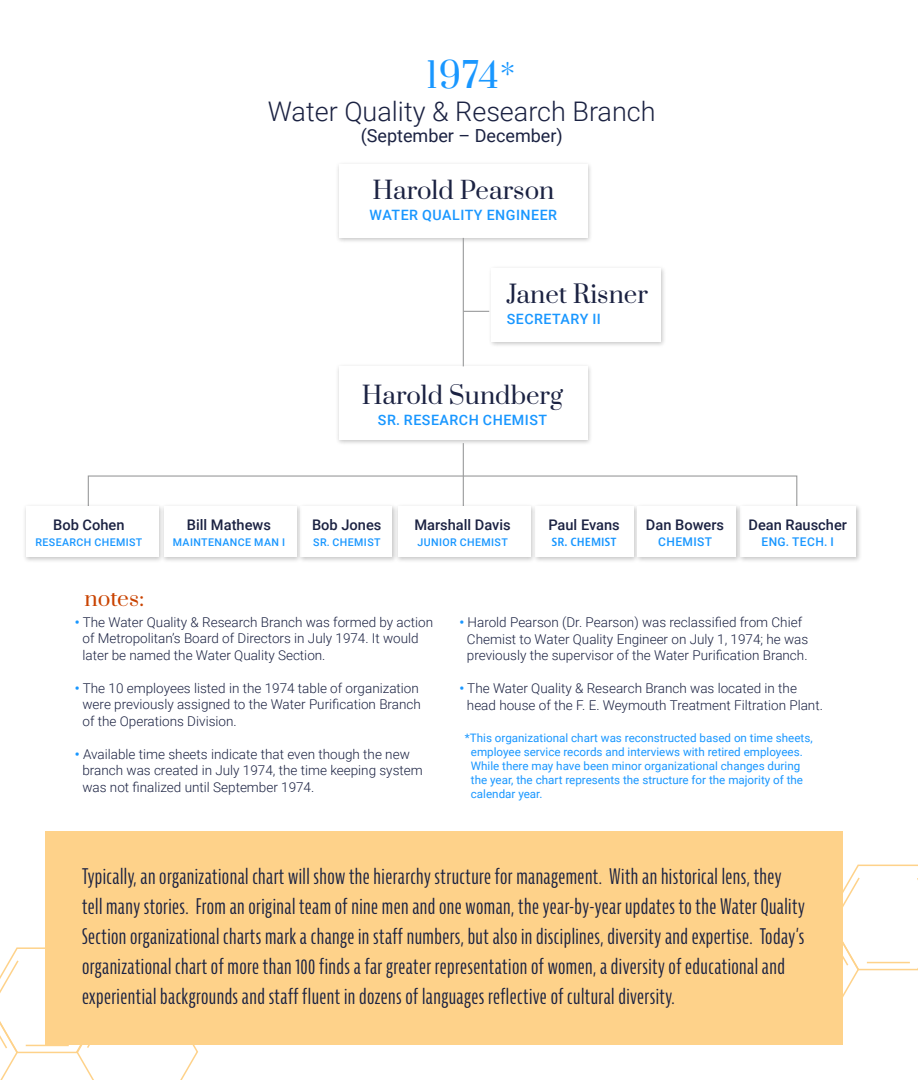
<style>
.page{position:relative;width:918px;height:1080px;background:#fff}
.page>*{position:absolute;margin:0;border:0;box-sizing:border-box;transform-origin:0 0}
.t1{font:34.5px "Prata";color:#1997ff}
.t2{font:300 27px "Roboto";color:#1b2242}
.t3{font:24px "Prata";color:#1b2242}
.t4{font:extra-condensed 21px/30px "Bernina Sans";letter-spacing:.02em;color:#1b2242}
.t5{font:21px "Prata";color:#c94300}
.t6{font:18px "Roboto";color:#1b2242}
.t7{font:500 14.55px "Roboto";color:#1b2242}
.t8{font:500 14.25px "Roboto";letter-spacing:.035em;color:#1997ff}
.t9{font:300 13.5px/16.5px "Roboto";color:#1b2242}
.t10{font:500 12px "Roboto";letter-spacing:.035em;color:#1997ff}
.t11{font:600 condensed 12px "Bernina Sans";color:#1997ff}
.t12{font:11.7px/14px "Roboto";color:#1997ff}
.t13{font:500 10.65px "Roboto";letter-spacing:.035em;color:#1997ff}
.s1{font-weight:700;color:#1997ff}
</style>
<div class="page">
<hr style="left:917px;top:822px;width:1px;height:258px;background:#2d79be">
<div style="left:336px;top:363px;width:257px;height:83px;background:#000;opacity:.23"></div>
<div style="left:339px;top:367px;width:248px;height:73px;background:#fff"></div>
<div style="left:488px;top:265px;width:178px;height:82px;background:#000;opacity:.23"></div>
<div style="left:491px;top:268px;width:169px;height:74px;background:#fff"></div>
<div style="left:336px;top:161px;width:257px;height:83px;background:#000;opacity:.23"></div>
<div style="left:339px;top:164px;width:248px;height:74px;background:#fff"></div>
<svg style="left:87px;top:475px;width:711px;height:28px"></svg>
<hr style="left:463px;top:443px;width:1px;height:70px;background:#9a9b9c">
<hr style="left:463px;top:238px;width:1px;height:128px;background:#9a9b9c">
<svg style="left:464px;top:311px;width:25px;height:1px"></svg>
<div style="left:23px;top:503px;width:142px;height:60px;background:#000;opacity:.23"></div>
<div style="left:26px;top:506px;width:133px;height:51px;background:#fff"></div>
<div style="left:297px;top:503px;width:101px;height:60px;background:#000;opacity:.23"></div>
<div style="left:300px;top:506px;width:92px;height:51px;background:#fff"></div>
<div style="left:737px;top:503px;width:125px;height:60px;background:#000;opacity:.23"></div>
<div style="left:741px;top:506px;width:115px;height:51px;background:#fff"></div>
<div style="left:532px;top:503px;width:107px;height:60px;background:#000;opacity:.23"></div>
<div style="left:535px;top:506px;width:98px;height:51px;background:#fff"></div>
<div style="left:634px;top:503px;width:108px;height:60px;background:#000;opacity:.23"></div>
<div style="left:638px;top:506px;width:98px;height:51px;background:#fff"></div>
<div style="left:160px;top:503px;width:142px;height:60px;background:#000;opacity:.23"></div>
<div style="left:164px;top:506px;width:133px;height:51px;background:#fff"></div>
<div style="left:394px;top:503px;width:142px;height:60px;background:#000;opacity:.23"></div>
<div style="left:398px;top:506px;width:133px;height:51px;background:#fff"></div>
<svg style="left:842px;top:864px;width:76px;height:160px"></svg>
<svg style="left:0;top:947px;width:198px;height:133px"></svg>
<div style="left:45px;top:831px;width:797px;height:214px;background:#fed28a"></div>
<h1 class="t1" style="left:426px;top:47px;width:91px">1974*</h1>
<h2 class="t2" style="left:268px;top:92px;width:389px">Water Quality &amp; Research Branch</h2>
<h3 class="t6" style="left:361px;top:123px;width:204px">(September – December)</h3>
<h3 class="t3" style="left:372px;top:170px;width:184px">Harold Pearson</h3>
<p class="t8" style="left:370px;top:205px;width:189px">WATER QUALITY ENGINEER</p>
<h3 class="t3" style="left:507px;top:274px;width:143px">Janet Risner</h3>
<p class="t8" style="left:507px;top:309px;width:96px">SECRETARY II</p>
<h3 class="t3" style="left:362px;top:375px;width:203px">Harold Sundberg</h3>
<p class="t8" style="left:378px;top:410px;width:171px">SR. RESEARCH CHEMIST</p>
<p class="t7" style="left:53px;top:514px;width:73px">Bob Cohen</p>
<p class="t13" style="left:36px;top:535px;width:108px">RESEARCH CHEMIST</p>
<h3 class="t5" style="left:85px;top:580px;width:61px">notes:</h3>
<p class="t7" style="left:187px;top:514px;width:86px">Bill Mathews</p>
<p class="t13" style="left:173px;top:535px;width:114px">MAINTENANCE MAN I</p>
<p class="t7" style="left:312px;top:514px;width:71px">Bob Jones</p>
<p class="t13" style="left:313px;top:535px;width:69px">SR. CHEMIST</p>
<p class="t7" style="left:414px;top:514px;width:98px">Marshall Davis</p>
<p class="t13" style="left:418px;top:535px;width:92px">JUNIOR CHEMIST</p>
<p class="t7" style="left:548px;top:514px;width:73px">Paul Evans</p>
<p class="t11" style="left:552px;top:534px;width:67px">SR. CHEMIST</p>
<p class="t7" style="left:646px;top:514px;width:80px">Dan Bowers</p>
<p class="t10" style="left:658px;top:533px;width:56px">CHEMIST</p>
<p class="t7" style="left:748px;top:514px;width:100px">Dean Rauscher</p>
<p class="t10" style="left:761px;top:533px;width:74px">ENG. TECH. I</p>
<p class="t9" style="left:82px;top:613px;width:352px;text-indent:-8px"><span class="s1">•</span> The Water Quality &amp; Research Branch was formed by action of Metropolitan’s Board of Directors in July 1974. It would later be named the Water Quality Section.</p>
<p class="t9" style="left:82px;top:679px;width:340px;text-indent:-8px"><span class="s1">•</span> The 10 employees listed in the 1974 table of organization were previously assigned to the Water Purification Branch of the Operations Division.</p>
<p class="t9" style="left:82px;top:745px;width:342px;text-indent:-8px"><span class="s1">•</span> Available time sheets indicate that even though the new branch was created in July 1974, the time keeping system was not finalized until September 1974.</p>
<p class="t9" style="left:459px;top:613px;width:350px;text-align:center"><span class="s1">•</span> Harold Pearson (Dr. Pearson) was reclassified from Chief<br>Chemist to Water Quality Engineer on July 1, 1974; he was previously the supervisor of the Water Purification Branch.</p>
<p class="t9" style="left:467px;top:679px;width:357px;text-indent:-8px"><span class="s1">•</span> The Water Quality &amp; Research Branch was located in the head house of the F. E. Weymouth Treatment Filtration Plant.</p>
<p class="t12" style="left:471px;top:731px;width:343px;text-indent:-6px">*This organizational chart was reconstructed based on time sheets, employee service records and interviews with retired employees.<br>While there may have been minor organizational changes during the year, the chart represents the structure for the majority of the calendar year.</p>
<p class="t4" style="left:82px;top:862px;width:724px">Typically, an organizational chart will show the hierarchy structure for management. With an historical lens, they tell many stories. From an original team of nine men and one woman, the year-by-year updates to the Water Quality Section organizational charts mark a change in staff numbers, but also in disciplines, diversity and expertise. Today’s organizational chart of more than 100 finds a far greater representation of women, a diversity of educational and experiential backgrounds and staff fluent in dozens of languages reflective of cultural diversity.</p>
</div>
